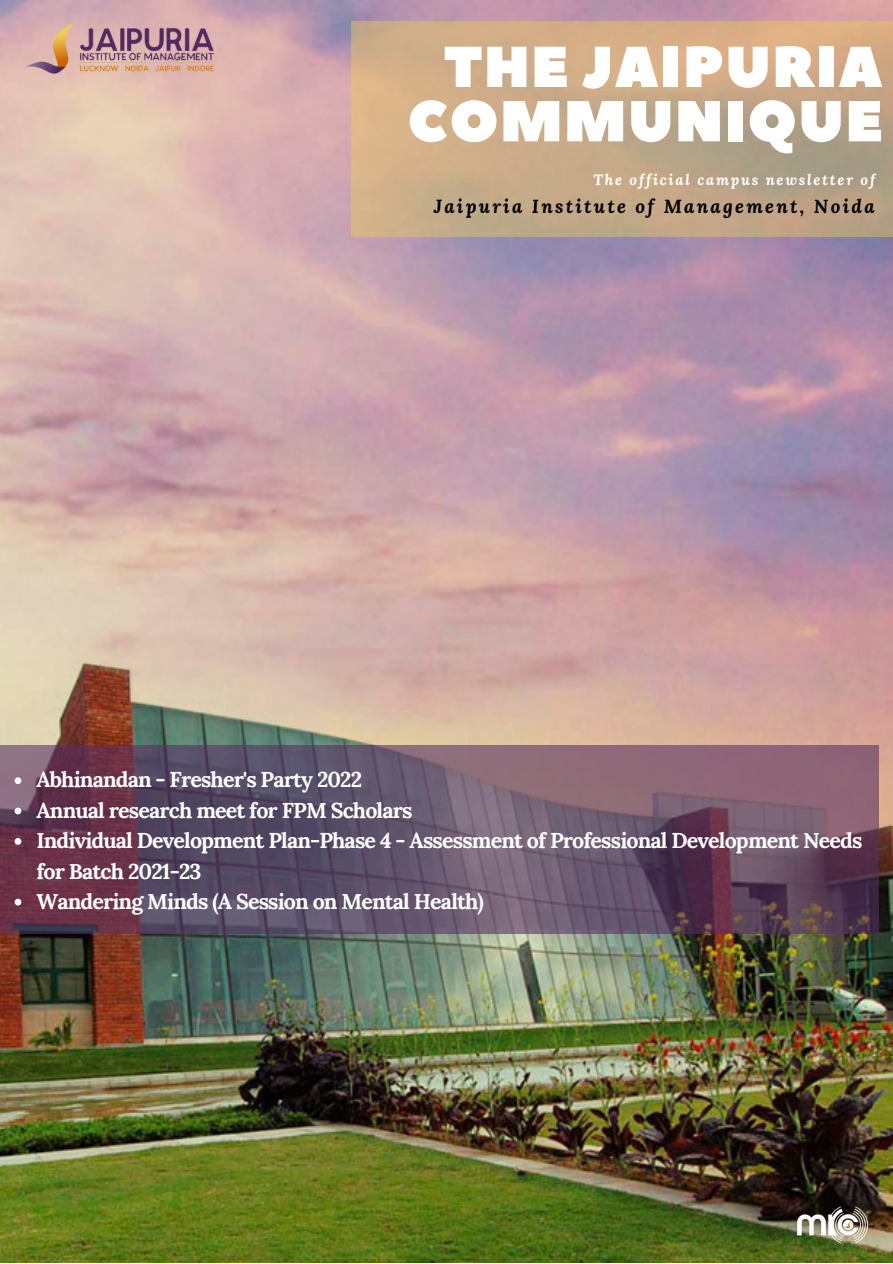
<style>
.page{position:relative;width:893px;height:1264px;background:#fff}
.page>*{position:absolute;margin:0;border:0;box-sizing:border-box;transform-origin:0 0}
.t1{font:57.6px/54.3px "Peace Sans";letter-spacing:.02em;color:#fff;text-align:right}
.t2{font:700 21.45px/30.3px "Lora";letter-spacing:-.04em;color:#fff}
.t3{font:italic 700 18.9px "Lora";letter-spacing:.12em;color:#000}
.t4{font:italic 700 14.85px "Lora";letter-spacing:.12em;color:#fff}
</style>
<div class="page">
<img style="left:0;top:0;width:892px;height:1262px">
<svg style="left:351px;top:21px;width:541px;height:215px;background:#c7a986"></svg>
<img style="left:21px;top:21px;width:204px;height:61px">
<img style="left:786px;top:1203px;width:86px;height:42px">
<svg style="left:0;top:744px;width:878px;height:189px;background:#695065"></svg>
<svg style="left:15px;top:777px;width:6px;height:7px"></svg>
<svg style="left:15px;top:807px;width:6px;height:7px"></svg>
<svg style="left:15px;top:838px;width:6px;height:6px"></svg>
<svg style="left:15px;top:898px;width:6px;height:7px"></svg>
<h1 class="t1" style="left:407px;top:42px;width:477px">THE JAIPURIA<br>COMMUNIQUE</h1>
<p class="t4" style="left:593px;top:169px;width:283px">The official campus newsletter of</p>
<p class="t3" style="left:433px;top:193px;width:442px">Jaipuria Institute of Management, Noida</p>
<p class="t2" style="left:36px;top:764px;width:827px">Abhinandan - Fresher's Party 2022<br>Annual research meet for FPM Scholars<br>Individual Development Plan-Phase 4 - Assessment of Professional Development Needs for Batch 2021-23<br>Wandering Minds (A Session on Mental Health)</p>
</div>
